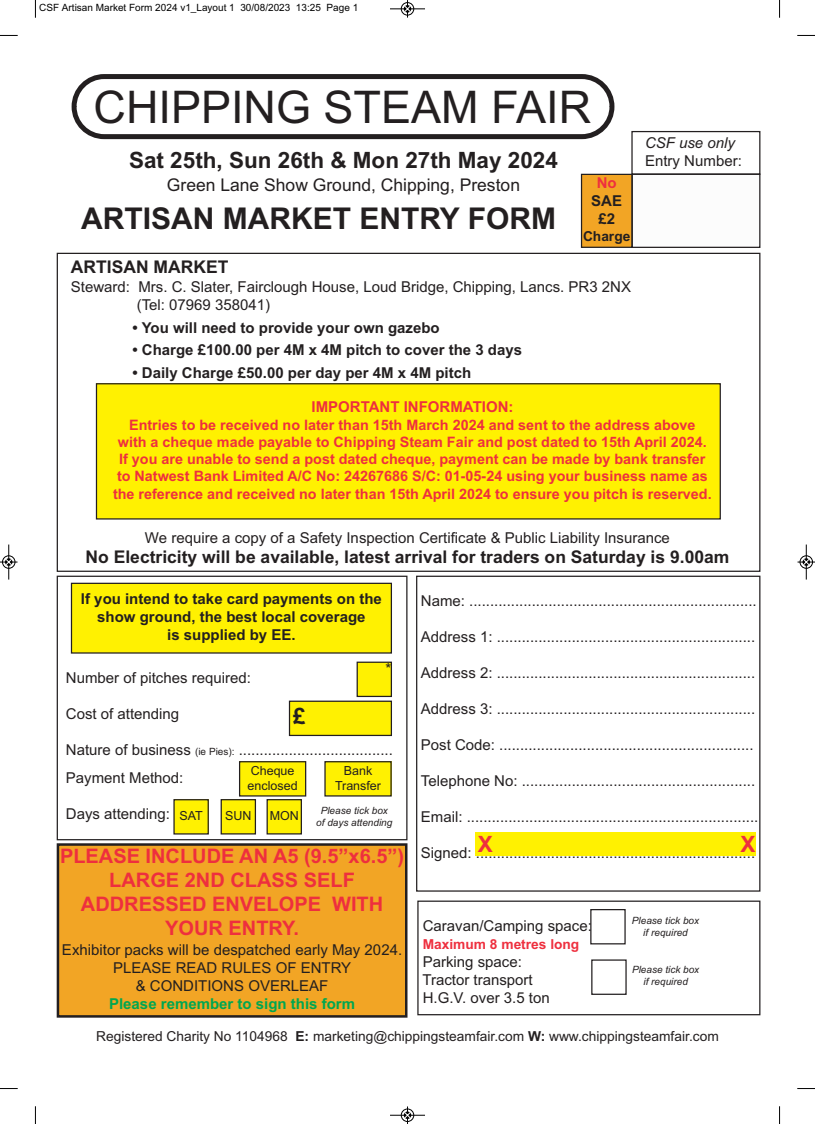
<style>
.page{position:relative;width:815px;height:1124px;background:#fff}
.page>*{position:absolute;margin:0;border:0;box-sizing:border-box;transform-origin:0 0}
.t1{font:45px "Arial";color:#231f20}
.t2{font:700 30px "Arial";color:#231f20}
.t3{font:700 22.5px "Arial";color:#231f20}
.t4{font:700 22.5px "Arial";color:#ee2f3e}
.t5{font:700 20px/24px "Arial";color:#ee2f3e;text-align:center}
.t6{font:700 17.5px "Arial";color:#231f20}
.t7{font:17.5px "Arial";color:#231f20}
.t8{font:15px/18px "Arial";color:#231f20}
.t9{font:700 15px/18px "Arial";color:#231f20;text-align:center}
.t10{font:700 15px "Arial";color:#00a750}
.t11{font:700 15px "Arial";color:#ee2f3e}
.t12{font:italic 15px "Arial";color:#231f20}
.t13{font:700 14.38px/17.2px "Arial";color:#ee2f3e;text-align:center}
.t14{font:13.75px "Arial";color:#231f20}
.t15{font:700 13.75px "Arial";color:#ee2f3e}
.t16{font:700 13.75px "Arial";color:#231f20}
.t17{font:12.5px/15px "Arial";color:#231f20;text-align:center}
.t18{font:italic 10px/12px "Arial";color:#231f20;text-align:center}
.t19{font:10px "Arial";color:#000}
.s1{font-size:10px}
.s2{font-weight:700}
</style>
<div class="page">
<div style="left:57px;top:575px;width:350px;height:265px;border:1px solid #231f20"></div>
<div style="left:416px;top:575px;width:344px;height:316px;border:1px solid #231f20"></div>
<div style="left:475px;top:832px;width:280px;height:23px;background:#fff101"></div>
<div style="left:417px;top:900px;width:343px;height:115px;border:1px solid #231f20"></div>
<svg style="left:72px;top:74px;width:542px;height:65px"></svg>
<div style="left:590px;top:908px;width:36px;height:36px;border:1px solid #231f20"></div>
<div style="left:96px;top:384px;width:624px;height:135px;background:#fff101"></div>
<div style="left:96px;top:383px;width:625px;height:136px;border:1px solid #231f20"></div>
<div style="left:631px;top:131px;width:129px;height:44px;border:1px solid #231f20"></div>
<hr style="left:633px;top:175px;width:126px;height:1px;background:#3c3c3d">
<div style="left:632px;top:173px;width:128px;height:75px;border:1px solid #231f20"></div>
<div style="left:174px;top:799px;width:34px;height:34px;background:#fff101"></div>
<div style="left:173px;top:799px;width:36px;height:35px;border:1px solid #231f20"></div>
<div style="left:221px;top:799px;width:34px;height:34px;background:#fff101"></div>
<div style="left:221px;top:799px;width:35px;height:35px;border:1px solid #231f20"></div>
<div style="left:267px;top:799px;width:34px;height:34px;background:#fff101"></div>
<div style="left:267px;top:799px;width:35px;height:35px;border:1px solid #231f20"></div>
<div style="left:71px;top:583px;width:320px;height:70px;background:#fff101"></div>
<div style="left:71px;top:582px;width:321px;height:71px;border:1px solid #231f20"></div>
<div style="left:582px;top:174px;width:50px;height:73px;background:#f2a525"></div>
<div style="left:581px;top:174px;width:51px;height:74px;border:1px solid #231f20"></div>
<div style="left:357px;top:662px;width:34px;height:34px;background:#fff101"></div>
<div style="left:357px;top:661px;width:35px;height:36px;border:1px solid #231f20"></div>
<div style="left:289px;top:701px;width:102px;height:34px;background:#fff101"></div>
<div style="left:289px;top:700px;width:103px;height:36px;border:1px solid #231f20"></div>
<div style="left:58px;top:844px;width:348px;height:172px;background:#f2a525"></div>
<div style="left:57px;top:843px;width:350px;height:174px;border:2px solid #231f20"></div>
<div style="left:325px;top:761px;width:66px;height:34px;background:#fff101"></div>
<div style="left:324px;top:761px;width:68px;height:35px;border:1px solid #231f20"></div>
<div style="left:240px;top:761px;width:66px;height:34px;background:#fff101"></div>
<div style="left:239px;top:761px;width:67px;height:35px;border:1px solid #231f20"></div>
<svg style="left:35px;top:0;width:1px;height:18px"></svg>
<svg style="left:0;top:35px;width:18px;height:1px"></svg>
<svg style="left:779px;top:0;width:1px;height:18px"></svg>
<svg style="left:797px;top:35px;width:18px;height:1px"></svg>
<svg style="left:35px;top:1106px;width:1px;height:17px"></svg>
<svg style="left:0;top:1088px;width:18px;height:1px"></svg>
<svg style="left:779px;top:1106px;width:1px;height:17px"></svg>
<svg style="left:797px;top:1088px;width:18px;height:1px"></svg>
<div style="left:401px;top:2px;width:13px;height:14px;border:1px solid #fff;border-radius:50%"></div>
<hr style="left:390px;top:9px;width:35px;height:1px;background:#000">
<div style="left:401px;top:2px;width:13px;height:13px;border:1px solid #000;border-radius:50%"></div>
<svg style="left:404px;top:0;width:7px;height:18px"></svg>
<hr style="left:390px;top:1114px;width:35px;height:1px;background:#000">
<div style="left:401px;top:1108px;width:13px;height:13px;border:1px solid #000;border-radius:50%"></div>
<svg style="left:404px;top:1106px;width:7px;height:17px"></svg>
<hr style="left:9px;top:544px;width:1px;height:35px;background:#000">
<div style="left:2px;top:555px;width:13px;height:13px;border:1px solid #000;border-radius:50%"></div>
<svg style="left:0;top:558px;width:18px;height:7px"></svg>
<hr style="left:806px;top:544px;width:1px;height:35px;background:#000">
<div style="left:800px;top:555px;width:13px;height:13px;border:1px solid #000;border-radius:50%"></div>
<svg style="left:798px;top:558px;width:17px;height:7px"></svg>
<p class="t19" style="left:39px;top:2px;width:321px">CSF Artisan Market Form 2024 v1_Layout 1 30/08/2023 13:25 Page 1</p>
<h1 class="t1" style="left:94px;top:81px;width:499px">CHIPPING STEAM FAIR</h1>
<h3 class="t3" style="left:129px;top:147px;width:430px">Sat 25th, Sun 26th &amp; Mon 27th May 2024</h3>
<p class="t7" style="left:167px;top:175px;width:355px">Green Lane Show Ground, Chipping, Preston</p>
<h2 class="t2" style="left:81px;top:200px;width:476px">ARTISAN MARKET ENTRY FORM</h2>
<p class="t11" style="left:597px;top:174px;width:21px">No</p>
<p class="t9" style="left:591px;top:192px;width:32px">SAE £2</p>
<p class="t16" style="left:583px;top:228px;width:49px">Charge</p>
<p class="t6" style="left:71px;top:257px;width:159px">ARTISAN MARKET</p>
<p class="t8" style="left:137px;top:278px;width:496px;text-indent:-66px">Steward: Mrs. C. Slater, Fairclough House, Loud Bridge, Chipping, Lancs. PR3 2NX (Tel: 07969 358041)</p>
<p class="t9" style="left:133px;top:318px;width:309px">• You will need to provide your own gazebo</p>
<p class="t9" style="left:133px;top:341px;width:391px">• Charge £100.00 per 4M x 4M pitch to cover the 3 days</p>
<p class="t9" style="left:133px;top:363px;width:340px">• Daily Charge £50.00 per day per 4M x 4M pitch</p>
<p class="t12" style="left:645px;top:134px;width:91px">CSF use only</p>
<p class="t8" style="left:645px;top:152px;width:98px">Entry Number:</p>
<p class="t11" style="left:312px;top:398px;width:203px">IMPORTANT INFORMATION:</p>
<p class="t13" style="left:113px;top:416px;width:600px">Entries to be received no later than 15th March 2024 and sent to the address above with a cheque made payable to Chipping Steam Fair and post dated to 15th April 2024.<br>If you are unable to send a post dated cheque, payment can be made by bank transfer to Natwest Bank Limited A/C No: 24267686 S/C: 01-05-24 using your business name as the reference and received no later than 15th April 2024 to ensure you pitch is reserved.</p>
<p class="t8" style="left:145px;top:528px;width:526px">We require a copy of a Safety Inspection Certificate &amp; Public Liability Insurance</p>
<p class="t6" style="left:86px;top:546px;width:645px">No Electricity will be available, latest arrival for traders on Saturday is 9.00am</p>
<p class="t9" style="left:81px;top:589px;width:302px">If you intend to take card payments on the show ground, the best local coverage<br>is supplied by EE.</p>
<p class="t8" style="left:385px;top:660px;width:7px">*</p>
<p class="t8" style="left:66px;top:669px;width:187px">Number of pitches required:</p>
<p class="t8" style="left:66px;top:705px;width:115px">Cost of attending</p>
<p class="t8" style="left:66px;top:736px;width:329px;line-height:28px">Nature of business <span class="s1">(ie Pies):</span> .....................................<br>Payment Method:</p>
<p class="t8" style="left:66px;top:805px;width:106px">Days attending:</p>
<h3 class="t3" style="left:293px;top:703px;width:14px">£</h3>
<p class="t17" style="left:248px;top:762px;width:52px;text-align:left">Cheque enclosed</p>
<p class="t17" style="left:335px;top:762px;width:48px">Bank<br>Transfer</p>
<p class="t17" style="left:179px;top:808px;width:25px">SAT</p>
<p class="t17" style="left:225px;top:808px;width:28px">SUN</p>
<p class="t17" style="left:270px;top:808px;width:31px">MON</p>
<p class="t18" style="left:316px;top:804px;width:78px">Please tick box of days attending</p>
<h3 class="t5" style="left:60px;top:843px;width:346px">PLEASE INCLUDE AN A5 (9.5”x6.5”)<br>LARGE 2ND CLASS SELF<br>ADDRESSED ENVELOPE WITH<br>YOUR ENTRY.</h3>
<p class="t8" style="left:62px;top:941px;width:342px;text-align:center">Exhibitor packs will be despatched early May 2024.<br>PLEASE READ RULES OF ENTRY<br>&amp; CONDITIONS OVERLEAF</p>
<p class="t10" style="left:109px;top:995px;width:247px">Please remember to sign this form</p>
<p class="t8" style="left:421px;top:592px;width:337px">Name: .....................................................................</p>
<p class="t8" style="left:421px;top:628px;width:336px">Address 1: ..............................................................</p>
<p class="t8" style="left:421px;top:664px;width:336px">Address 2: ..............................................................</p>
<p class="t8" style="left:421px;top:700px;width:336px">Address 3: ..............................................................</p>
<p class="t8" style="left:421px;top:736px;width:334px">Post Code: .............................................................</p>
<p class="t8" style="left:421px;top:772px;width:336px">Telephone No: ........................................................</p>
<p class="t8" style="left:421px;top:808px;width:339px">Email: ......................................................................</p>
<p class="t8" style="left:421px;top:844px;width:336px">Signed: ...................................................................</p>
<h3 class="t4" style="left:478px;top:830px;width:17px">X</h3>
<h3 class="t4" style="left:740px;top:831px;width:17px">X</h3>
<p class="t8" style="left:423px;top:916px;width:171px">Caravan/Camping space:</p>
<p class="t15" style="left:423px;top:935px;width:158px">Maximum 8 metres long</p>
<p class="t8" style="left:422px;top:952px;width:129px">Parking space:<br>Tractor transport<br>H.G.V. over 3.5 ton</p>
<p class="t18" style="left:632px;top:914px;width:69px">Please tick box if required</p>
<p class="t18" style="left:632px;top:963px;width:69px">Please tick box if required</p>
<p class="t14" style="left:96px;top:1027px;width:624px">Registered Charity No 1104968 <span class="s2">E:</span> marketing@chippingsteamfair.com <span class="s2">W:</span> www.chippingsteamfair.com</p>
</div>
